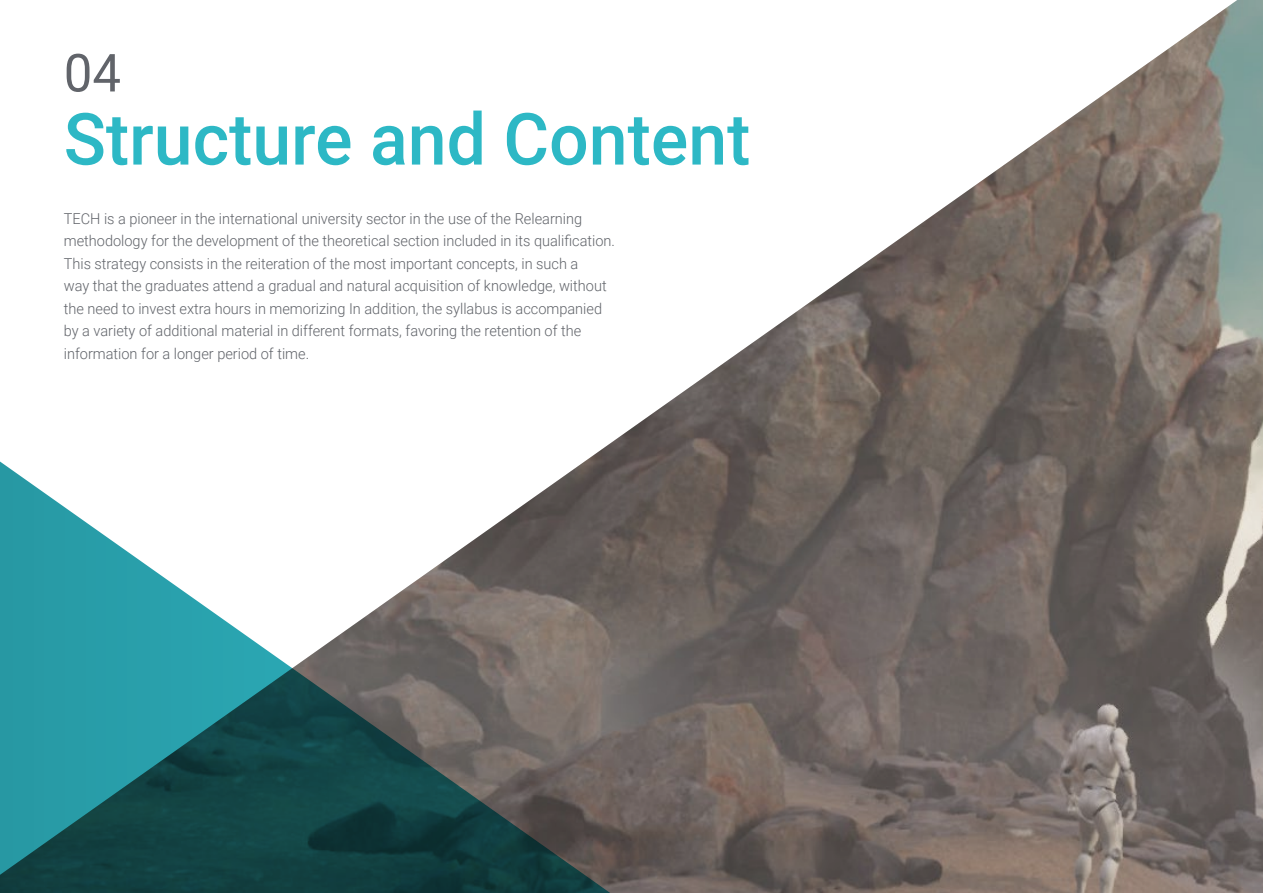
<style>
.page{position:relative;width:1263px;height:893px;background:#fff}
.page>*{position:absolute;margin:0;border:0;box-sizing:border-box;transform-origin:0 0}
.t1{font:500 72px "Roboto";color:#2db8c5}
.t2{font:52.5px "Roboto";color:#61646a}
.t3{font:300 15px/22.5px "Roboto";color:#61646a}
</style>
<div class="page">
<img style="left:606px;top:0;width:657px;height:893px">
<svg style="left:0;top:446px;width:640px;height:447px"></svg>
<h2 class="t2" style="left:64px;top:36px;width:59px">04</h2>
<h1 class="t1" style="left:64px;top:89px;width:688px">Structure and Content</h1>
<p class="t3" style="left:64px;top:207px;width:553px">TECH is a pioneer in the international university sector in the use of the Relearning methodology for the development of the theoretical section included in its qualification.<br>This strategy consists in the reiteration of the most important concepts, in such a<br>way that the graduates attend a gradual and natural acquisition of knowledge, without the need to invest extra hours in memorizing In addition, the syllabus is accompanied by a variety of additional material in different formats, favoring the retention of the information for a longer period of time.</p>
</div>
